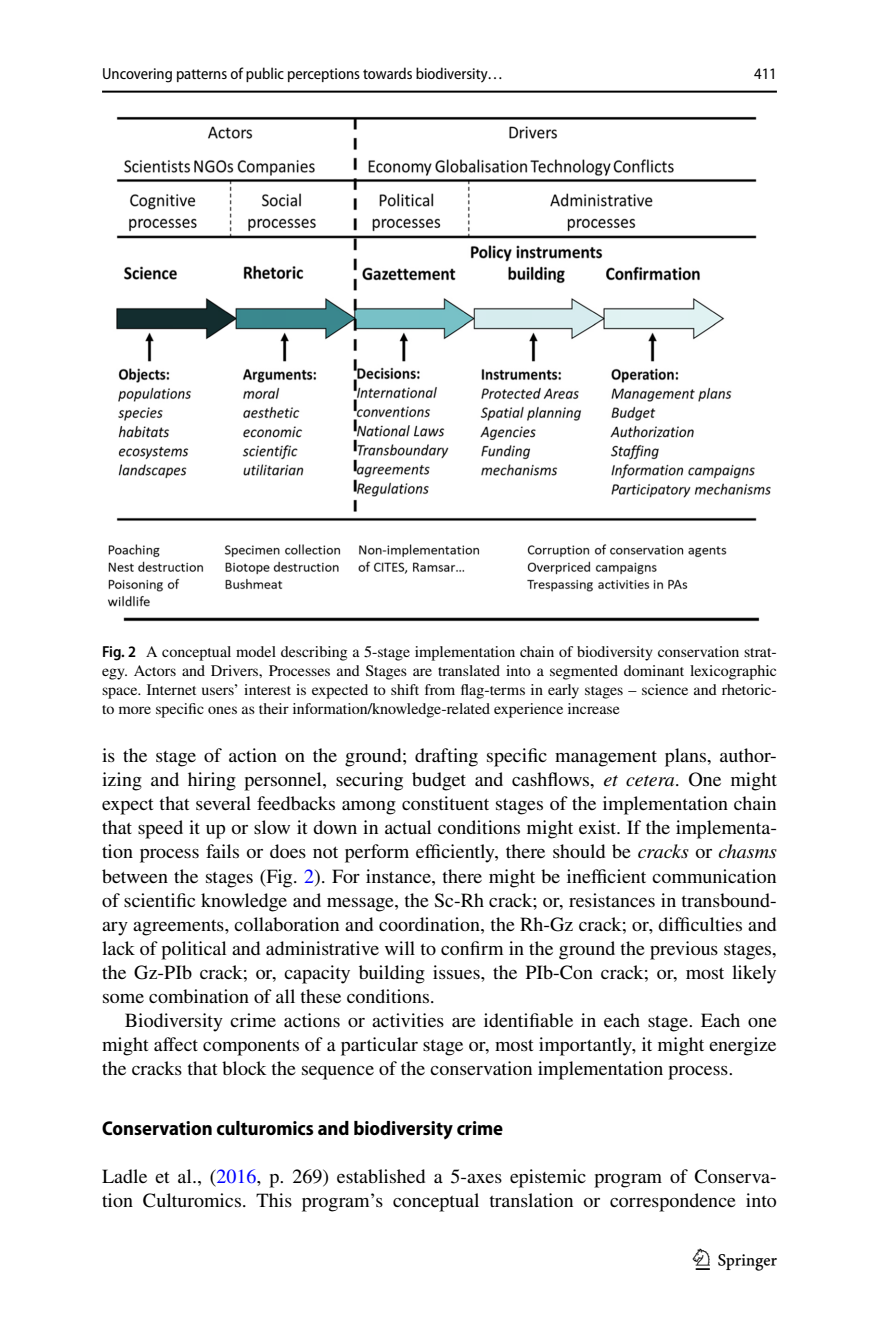
<style>
.page{position:relative;width:879px;height:1333px;background:#fff}
.page>*{position:absolute;margin:0;border:0;box-sizing:border-box;transform-origin:0 0}
.t1{font:30px "Springnew Regular 3";color:#000}
.t2{font:20px/24px "STIX";color:#000;text-align:justify}
.t3{font:700 semi-condensed 20px "Myriad Pro";color:#000}
.t4{font:16px/19px "STIX";color:#000;text-align:justify}
.t5{font:16px "Myriad Pro Semi Cn 3";color:#000}
.t6{font:semi-condensed 16px "Myriad Pro";color:#000}
.s1{font-family:"Myriad Pro";font-weight:600;font-stretch:semi-condensed}
.s2{font-style:italic}
.s3{color:#00f}
</style>
<div class="page">
<hr style="left:102px;top:91px;width:675px;height:2px;background:#000">
<img style="left:108px;top:116px;width:663px;height:506px">
<p class="t5" style="left:102px;top:65px;width:402px">Uncovering patterns of public perceptions towards biodiversity…</p>
<p class="t6" style="left:754px;top:65px;width:24px">411</p>
<p class="t4" style="left:102px;top:643px;width:676px"><span class="s1">Fig. 2</span> A conceptual model describing a 5-stage implementation chain of biodiversity conservation strat&shy;egy. Actors and Drivers, Processes and Stages are translated into a segmented dominant lexicographic space. Internet users’ interest is expected to shift from flag-terms in early stages – science and rhetoric&shy;to more specific ones as their information/knowledge-related experience increase</p>
<p class="t2" style="left:102px;top:745px;width:676px">is the stage of action on the ground; drafting specific management plans, author&shy;izing and hiring personnel, securing budget and cashflows, <span class="s2">et cetera</span>. One might expect that several feedbacks among constituent stages of the implementation chain that speed it up or slow it down in actual conditions might exist. If the implementa&shy;tion process fails or does not perform efficiently, there should be <span class="s2">cracks</span> or <span class="s2">chasms </span>between the stages (Fig. <span class="s3">2</span>). For instance, there might be inefficient communication of scientific knowledge and message, the Sc-Rh crack; or, resistances in transbound&shy;ary agreements, collaboration and coordination, the Rh-Gz crack; or, difficulties and lack of political and administrative will to confirm in the ground the previous stages, the Gz-PIb crack; or, capacity building issues, the PIb-Con crack; or, most likely some combination of all these conditions.</p>
<p class="t2" style="left:102px;top:1009px;width:676px;text-indent:23px">Biodiversity crime actions or activities are identifiable in each stage. Each one might affect components of a particular stage or, most importantly, it might energize the cracks that block the sequence of the conservation implementation process.</p>
<p class="t3" style="left:102px;top:1116px;width:403px">Conservation culturomics and biodiversity crime</p>
<p class="t2" style="left:102px;top:1165px;width:676px">Ladle et al., (<span class="s3">2016</span>, p. 269) established a 5-axes epistemic program of Conserva&shy;tion Culturomics. This program’s conceptual translation or correspondence into</p>
<h1 class="t1" style="left:696px;top:1248px;width:83px">1 3</h1>
</div>
